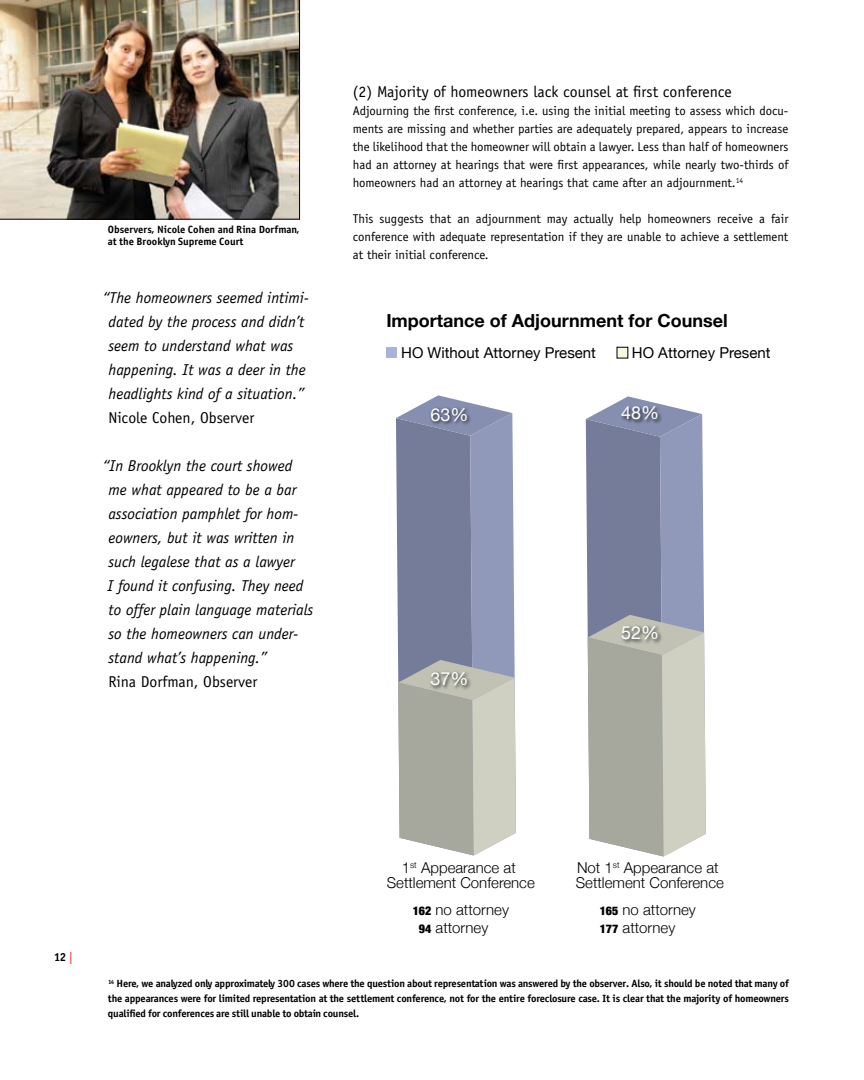
<style>
.page{position:relative;width:864px;height:1080px;background:#fff}
.page>*{position:absolute;margin:0;border:0;box-sizing:border-box;transform-origin:0 0}
.t1{font:700 18px "Helvetica Neue";color:#000}
.t2{font:18px "Helvetica Neue";color:#fff}
.t3{font:italic 15.75px/24px "Officina Sans";color:#000;text-align:center}
.t4{font:15.75px "Officina Sans";color:#000}
.t5{font:300 15px/15px "Helvetica Neue";color:#000}
.t6{font:15px "Helvetica Neue";color:#000}
.t7{font:12.75px/18px "Officina Sans";color:#000;text-align:justify}
.t8{font:700 12px "Officina Sans";color:#000}
.t9{font:10.5px/15px "Officina Sans Bold A";color:#000;text-align:justify}
.s1{font-weight:400;color:#ed1c24}
.s2{font-weight:900;font-stretch:condensed;font-size:12px}
</style>
<div class="page">
<div style="left:617px;top:347px;width:11px;height:11px;background:#f6f6e2"></div>
<div style="left:386px;top:347px;width:11px;height:11px;background:#a9b2db"></div>
<svg style="left:586px;top:396px;width:120px;height:461px;background:#a2a6ae"></svg>
<svg style="left:396px;top:395px;width:120px;height:461px;background:#9ca1ae"></svg>
<img style="left:428px;top:402px;width:47px;height:29px">
<img style="left:428px;top:667px;width:47px;height:28px">
<img style="left:618px;top:621px;width:47px;height:28px">
<img style="left:618px;top:401px;width:47px;height:28px">
<img style="left:0;top:0;width:300px;height:219px">
<p class="t9" style="left:108px;top:224px;width:193px;line-height:12px">Observers, Nicole Cohen and Rina Dorfman, at the Brooklyn Supreme Court</p>
<p class="t3" style="left:102px;top:286px;width:208px">“The homeowners seemed intimi&shy;dated by the process and didn’t seem to understand what was happening. It was a deer in the headlights kind of a situation.”</p>
<p class="t4" style="left:108px;top:409px;width:147px">Nicole Cohen, Observer</p>
<p class="t3" style="left:108px;top:454px;width:207px;text-align:left;text-indent:-5px">“In Brooklyn the court showed me what appeared to be a bar association pamphlet for hom&shy;eowners, but it was written in such legalese that as a lawyer<br>I found it confusing. They need to offer plain language materials so the homeowners can under&shy;stand what’s happening.”</p>
<p class="t4" style="left:108px;top:673px;width:151px">Rina Dorfman, Observer</p>
<p class="t4" style="left:353px;top:83px;width:380px">(2) Majority of homeowners lack counsel at first conference</p>
<p class="t7" style="left:353px;top:102px;width:437px">Adjourning the first conference, i.e. using the initial meeting to assess which docu&shy;ments are missing and whether parties are adequately prepared, appears to increase the likelihood that the homeowner will obtain a lawyer. Less than half of homeowners had an attorney at hearings that were first appearances, while nearly two-thirds of homeowners had an attorney at hearings that came after an adjournment.<sup>14</sup></p>
<p class="t7" style="left:353px;top:210px;width:437px">This suggests that an adjournment may actually help homeowners receive a fair conference with adequate representation if they are unable to achieve a settlement at their initial conference.</p>
<h1 class="t1" style="left:386px;top:309px;width:343px">Importance of Adjournment for Counsel</h1>
<p class="t6" style="left:401px;top:344px;width:196px">HO Without Attorney Present</p>
<p class="t6" style="left:632px;top:344px;width:140px">HO Attorney Present</p>
<h1 class="t2" style="left:431px;top:404px;width:40px">63%</h1>
<h1 class="t2" style="left:431px;top:668px;width:40px">37%</h1>
<h1 class="t2" style="left:621px;top:402px;width:40px">48%</h1>
<h1 class="t2" style="left:621px;top:622px;width:40px">52%</h1>
<p class="t8" style="left:54px;top:950px;width:20px">12 <span class="s1">|</span></p>
<p class="t5" style="left:387px;top:860px;width:150px;text-align:center">1<sup>st</sup> Appearance at<br>Settlement Conference</p>
<p class="t5" style="left:576px;top:860px;width:150px">Not 1<sup>st</sup> Appearance at<br>Settlement Conference</p>
<p class="t5" style="left:419px;top:901px;width:91px;line-height:18px;text-indent:-6px"><span class="s2">162</span> no attorney<br><span class="s2">94</span> attorney</p>
<p class="t5" style="left:600px;top:901px;width:98px;line-height:18px"><span class="s2">165</span> no attorney<br><span class="s2">177</span> attorney</p>
<p class="t9" style="left:108px;top:976px;width:683px"><sup>14</sup> Here, we analyzed only approximately 300 cases where the question about representation was answered by the observer. Also, it should be noted that many of the appearances were for limited representation at the settlement conference, not for the entire foreclosure case. It is clear that the majority of homeowners qualified for conferences are still unable to obtain counsel.</p>
</div>
